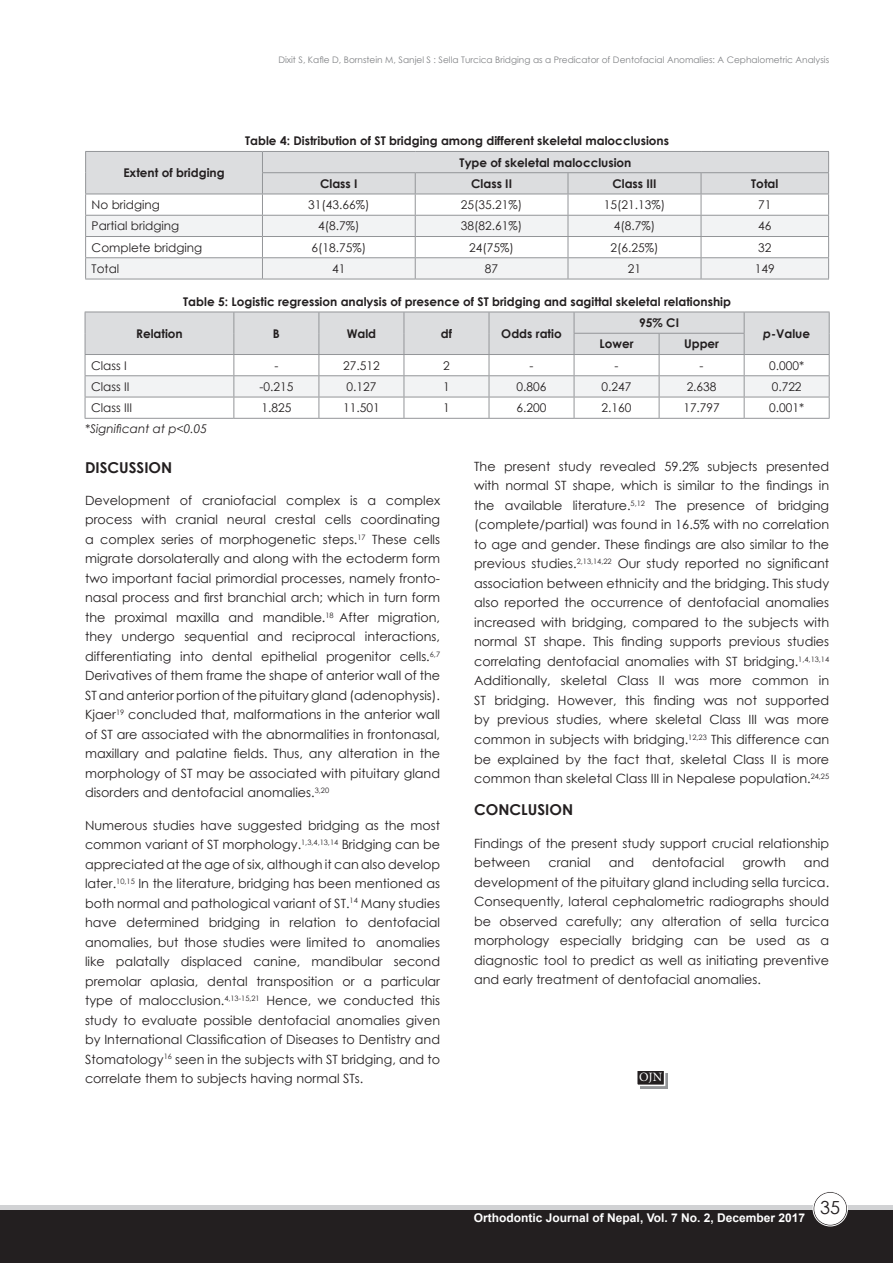
<style>
.page{position:relative;width:893px;height:1263px;background:#fff}
.page>*{position:absolute;margin:0;border:0;box-sizing:border-box;transform-origin:0 0}
.t1{font:18px "Century Gothic";color:#231f20}
.t2{font:700 15px "Century Gothic";color:#231f20}
.t3{font:12.75px/19.5px "Century Gothic";color:#231f20;text-align:justify}
.t4{font:12.75px "Minion Pro";color:#fff}
.t5{font:700 12px "Century Gothic";color:#231f20}
.t6{font:12px "Century Gothic";color:#231f20}
.t7{font:700 12px "Arial";color:#fff}
.t8{font:italic 12px "Century Gothic";color:#231f20}
.t9{font:9px "Century Gothic";color:#808285}
.s1{font-style:italic}
</style>
<div class="page">
<div style="left:0;top:1205px;width:893px;height:58px;background:linear-gradient(to right,#d1d2d4,#d1d2d4)"></div>
<div style="left:0;top:1211px;width:893px;height:52px;background:#231f20"></div>
<div style="left:814px;top:1192px;width:33px;height:33px;background:#fff;border-radius:50%"></div>
<div style="left:813px;top:1192px;width:34px;height:34px;border:1px solid #231f20;border-radius:50%"></div>
<div style="left:813px;top:1191px;width:35px;height:35px;border:1px solid #fff;border-radius:50%"></div>
<svg style="left:85px;top:151px;width:744px;height:128px"></svg>
<hr style="left:85px;top:279px;width:177px;height:1px;background:#939598">
<hr style="left:262px;top:279px;width:153px;height:1px;background:#939598">
<hr style="left:415px;top:279px;width:153px;height:1px;background:#939598">
<hr style="left:568px;top:279px;width:133px;height:1px;background:#939598">
<hr style="left:701px;top:279px;width:128px;height:1px;background:#939598">
<svg style="left:85px;top:312px;width:745px;height:106px"></svg>
<hr style="left:85px;top:418px;width:149px;height:1px;background:#939598">
<hr style="left:234px;top:418px;width:85px;height:1px;background:#939598">
<hr style="left:319px;top:418px;width:85px;height:1px;background:#939598">
<hr style="left:404px;top:418px;width:85px;height:1px;background:#939598">
<hr style="left:489px;top:418px;width:85px;height:1px;background:#939598">
<hr style="left:574px;top:418px;width:85px;height:1px;background:#939598">
<hr style="left:659px;top:418px;width:85px;height:1px;background:#939598">
<hr style="left:744px;top:418px;width:86px;height:1px;background:#939598">
<svg style="left:640px;top:1073px;width:27px;height:15px"></svg>
<div style="left:636px;top:1069px;width:29px;height:17px;background:#231f20;border:2px solid #fff"></div>
<p class="t9" style="left:278px;top:54px;width:552px">Dixit S, Kafle D, Bornstein M, Sanjel S : Sella Turcica Bridging as a Predicator of Dentofacial Anomalies: A Cephalometric Analysis</p>
<p class="t5" style="left:123px;top:164px;width:103px">Extent of bridging</p>
<p class="t5" style="left:245px;top:132px;width:425px">Table 4: Distribution of ST bridging among different skeletal malocclusions</p>
<p class="t5" style="left:460px;top:153px;width:173px">Type of skeletal malocclusion</p>
<p class="t5" style="left:320px;top:174px;width:39px">Class I</p>
<p class="t5" style="left:471px;top:174px;width:42px">Class II</p>
<p class="t5" style="left:612px;top:174px;width:46px">Class III</p>
<p class="t5" style="left:751px;top:174px;width:29px">Total</p>
<p class="t6" style="left:92px;top:196px;width:70px">No bridging</p>
<p class="t6" style="left:308px;top:196px;width:63px">31(43.66%)</p>
<p class="t6" style="left:461px;top:196px;width:63px">25(35.21%)</p>
<p class="t6" style="left:604px;top:196px;width:63px">15(21.13%)</p>
<p class="t6" style="left:758px;top:196px;width:15px">71</p>
<p class="t6" style="left:92px;top:218px;width:89px">Partial bridging</p>
<p class="t6" style="left:318px;top:218px;width:43px">4(8.7%)</p>
<p class="t6" style="left:461px;top:218px;width:63px">38(82.61%)</p>
<p class="t6" style="left:614px;top:218px;width:43px">4(8.7%)</p>
<p class="t6" style="left:758px;top:218px;width:15px">46</p>
<p class="t6" style="left:92px;top:239px;width:112px">Complete bridging</p>
<p class="t6" style="left:311px;top:239px;width:56px">6(18.75%)</p>
<p class="t6" style="left:469px;top:239px;width:46px">24(75%)</p>
<p class="t6" style="left:610px;top:239px;width:50px">2(6.25%)</p>
<p class="t6" style="left:758px;top:239px;width:15px">32</p>
<p class="t6" style="left:92px;top:260px;width:29px">Total</p>
<p class="t6" style="left:332px;top:260px;width:15px">41</p>
<p class="t6" style="left:485px;top:260px;width:15px">87</p>
<p class="t6" style="left:628px;top:260px;width:15px">21</p>
<p class="t6" style="left:755px;top:260px;width:21px">149</p>
<p class="t5" style="left:183px;top:292px;width:549px">Table 5: Logistic regression analysis of presence of ST bridging and sagittal skeletal relationship</p>
<p class="t5" style="left:136px;top:324px;width:48px">Relation</p>
<p class="t5" style="left:273px;top:324px;width:8px">B</p>
<p class="t5" style="left:347px;top:324px;width:31px">Wald</p>
<p class="t5" style="left:441px;top:324px;width:13px">df</p>
<p class="t5" style="left:501px;top:324px;width:62px">Odds ratio</p>
<p class="t5" style="left:639px;top:314px;width:41px">95% CI</p>
<p class="t5" style="left:763px;top:324px;width:49px"><span class="s1">p</span>-Value</p>
<p class="t5" style="left:599px;top:335px;width:36px">Lower</p>
<p class="t5" style="left:684px;top:335px;width:37px">Upper</p>
<p class="t6" style="left:91px;top:357px;width:37px">Class I</p>
<p class="t6" style="left:274px;top:357px;width:5px">-</p>
<p class="t6" style="left:343px;top:357px;width:38px">27.512</p>
<p class="t6" style="left:443px;top:357px;width:8px">2</p>
<p class="t6" style="left:530px;top:357px;width:5px">-</p>
<p class="t6" style="left:615px;top:357px;width:5px">-</p>
<p class="t6" style="left:700px;top:357px;width:5px">-</p>
<p class="t6" style="left:769px;top:357px;width:37px">0.000*</p>
<p class="t6" style="left:91px;top:378px;width:40px">Class II</p>
<p class="t6" style="left:259px;top:378px;width:35px">-0.215</p>
<p class="t6" style="left:346px;top:378px;width:31px">0.127</p>
<p class="t6" style="left:443px;top:378px;width:8px">1</p>
<p class="t6" style="left:517px;top:378px;width:31px">0.806</p>
<p class="t6" style="left:602px;top:378px;width:31px">0.247</p>
<p class="t6" style="left:687px;top:378px;width:31px">2.638</p>
<p class="t6" style="left:772px;top:378px;width:31px">0.722</p>
<p class="t6" style="left:91px;top:399px;width:43px">Class III</p>
<p class="t6" style="left:261px;top:399px;width:31px">1.825</p>
<p class="t6" style="left:343px;top:399px;width:38px">11.501</p>
<p class="t6" style="left:443px;top:399px;width:8px">1</p>
<p class="t6" style="left:517px;top:399px;width:31px">6.200</p>
<p class="t6" style="left:602px;top:399px;width:31px">2.160</p>
<p class="t6" style="left:683px;top:399px;width:38px">17.797</p>
<p class="t6" style="left:769px;top:399px;width:37px">0.001*</p>
<p class="t8" style="left:85px;top:421px;width:124px">*Significant at p&lt;0.05</p>
<p class="t3" style="left:474px;top:456px;width:357px">The present study revealed 59.2% subjects presented with normal ST shape, which is similar to the findings in the available literature.<sup>5,12</sup> The presence of bridging (complete/partial) was found in 16.5% with no correlation to age and gender. These findings are also similar to the previous studies.<sup>2,13,14,22</sup> Our study reported no significant association between ethnicity and the bridging. This study also reported the occurrence of dentofacial anomalies increased with bridging, compared to the subjects with normal ST shape. This finding supports previous studies correlating dentofacial anomalies with ST bridging.<sup>1,4,13,14<br></sup>Additionally, skeletal Class II was more common in ST bridging. However, this finding was not supported by previous studies, where skeletal Class III was more common in subjects with bridging.<sup>12,23</sup> This difference can be explained by the fact that, skeletal Class II is more common than skeletal Class III in Nepalese population.<sup>24,25</sup></p>
<p class="t2" style="left:474px;top:798px;width:100px">CONCLUSION</p>
<p class="t3" style="left:474px;top:833px;width:357px">Findings of the present study support crucial relationship between</p>
<p class="t2" style="left:85px;top:456px;width:89px">DISCUSSION</p>
<p class="t3" style="left:85px;top:490px;width:357px">Development of craniofacial complex is a complex process with cranial neural crestal cells coordinating a complex series of morphogenetic steps.<sup>17</sup> These cells migrate dorsolaterally and along with the ectoderm form two important facial primordial processes, namely fronto&shy;nasal process and first branchial arch; which in turn form the proximal maxilla and mandible.<sup>18</sup> After migration, they undergo sequential and reciprocal interactions, differentiating into dental epithelial progenitor cells.<sup>6,7<br></sup>Derivatives of them frame the shape of anterior wall of the ST and anterior portion of the pituitary gland (adenophysis).<br>Kjaer<sup>19</sup> concluded that, malformations in the anterior wall of ST are associated with the abnormalities in frontonasal, maxillary and palatine fields. Thus, any alteration in the morphology of ST may be associated with pituitary gland disorders and dentofacial anomalies.<sup>3,20</sup></p>
<p class="t3" style="left:85px;top:815px;width:357px">Numerous studies have suggested bridging as the most common variant of ST morphology.<sup>1,3,4,13,14</sup> Bridging can be appreciated at the age of six, although it can also develop later.<sup>10,15</sup> In the literature, bridging has been mentioned as both normal and pathological variant of ST.<sup>14</sup> Many studies have determined bridging in relation to dentofacial anomalies, but those studies were limited to anomalies like palatally displaced canine, mandibular second premolar aplasia, dental transposition or a particular type of malocclusion.<sup>4,13-15,21</sup> Hence, we conducted this study to evaluate possible dentofacial anomalies given by International Classification of Diseases to Dentistry and Stomatology<sup>16</sup> seen in the subjects with ST bridging, and to correlate them to subjects having normal STs.</p>
<p class="t3" style="left:548px;top:852px;width:44px">cranial</p>
<p class="t3" style="left:609px;top:852px;width:27px">and</p>
<p class="t3" style="left:652px;top:852px;width:74px">dentofacial</p>
<p class="t3" style="left:742px;top:852px;width:45px">growth</p>
<p class="t3" style="left:474px;top:852px;width:357px;text-indent:330px">and development of the pituitary gland including sella turcica.<br>Consequently, lateral cephalometric radiographs should be observed carefully; any alteration of sella turcica morphology especially bridging can be used as a diagnostic tool to predict as well as initiating preventive and early treatment of dentofacial anomalies.</p>
<p class="t4" style="left:639px;top:1068px;width:24px">OJN</p>
<p class="t7" style="left:474px;top:1209px;width:333px">Orthodontic Journal of Nepal, Vol. 7 No. 2, December 2017</p>
<h1 class="t1" style="left:820px;top:1195px;width:21px">35</h1>
</div>
